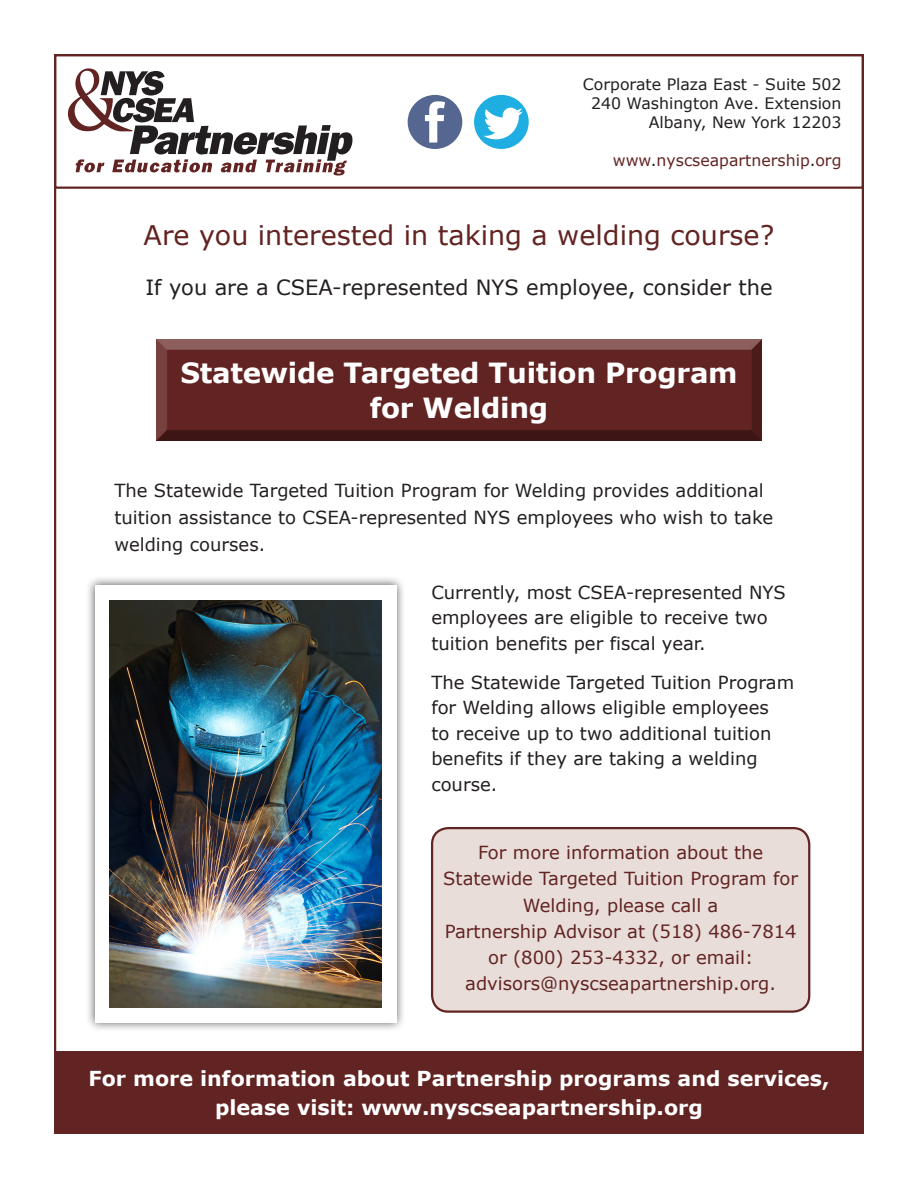
<style>
.page{position:relative;width:918px;height:1188px;background:#fff}
.page>*{position:absolute;margin:0;border:0;box-sizing:border-box;transform-origin:0 0}
.t1{font:700 27.75px "Verdana";letter-spacing:-.01em;color:#fff}
.t2{font:27px "Verdana";color:#622422}
.t3{font:21px "Verdana";color:#231f20}
.t4{font:700 20.7px/28.5px "Verdana";color:#fff;text-align:center}
.t5{font:18px/25.5px "Verdana";color:#231f20}
.t6{font:18px/26.2px "Verdana";color:#622422;text-align:center}
.t7{font:15.75px "Verdana";color:#231f20}
.t8{font:15.75px "Verdana";color:#622422}
.s1{color:#231f20}
</style>
<div class="page">
<div style="left:54px;top:54px;width:810px;height:135px;border:2px solid #622422"></div>
<div style="left:54px;top:1052px;width:810px;height:82px;background:#622422"></div>
<svg style="left:68px;top:68px;width:285px;height:107px"></svg>
<div style="left:474px;top:95px;width:55px;height:54px;background:#1faee2;border-radius:50%"></div>
<svg style="left:483px;top:108px;width:40px;height:31px"></svg>
<div style="left:408px;top:95px;width:54px;height:54px;background:#556790;border-radius:50%"></div>
<svg style="left:425px;top:101px;width:20px;height:42px"></svg>
<div style="left:85px;top:575px;width:321px;height:457px;background:#231f20;opacity:.75"></div>
<div style="left:95px;top:585px;width:301px;height:438px;background:#fff"></div>
<img style="left:110px;top:600px;width:271px;height:407px">
<div style="left:432px;top:828px;width:377px;height:184px;background:#e8ddd9;border-radius:16px"></div>
<div style="left:431px;top:827px;width:379px;height:186px;border:2px solid #622422;border-radius:16px"></div>
<div style="left:145px;top:337px;width:617px;height:106px;background:#231f20;opacity:.6"></div>
<p class="t7" style="left:583px;top:74px;width:260px">Corporate Plaza East - Suite 502</p>
<p class="t7" style="left:591px;top:93px;width:252px">240 Washington Ave. Extension</p>
<p class="t7" style="left:649px;top:111px;width:194px">Albany, New York 12203</p>
<p class="t8" style="left:613px;top:149px;width:230px">www<span class="s1">.</span>nyscseapartnership<span class="s1">.</span>org</p>
<p class="t2" style="left:144px;top:217px;width:632px">Are you interested in taking a welding course?</p>
<p class="t3" style="left:145px;top:273px;width:629px">If you are a CSEA-represented NYS employee, consider the</p>
<p class="t1" style="left:180px;top:354px;width:559px">Statewide Targeted Tuition Program</p>
<p class="t1" style="left:370px;top:388px;width:180px">for Welding</p>
<p class="t5" style="left:114px;top:476px;width:660px;line-height:27px">The Statewide Targeted Tuition Program for Welding provides additional tuition assistance to CSEA-represented NYS employees who wish to take welding courses.</p>
<p class="t5" style="left:431px;top:579px;width:356px">Currently, most CSEA-represented NYS employees are eligible to receive two tuition benefits per fiscal year.</p>
<p class="t5" style="left:431px;top:669px;width:364px">The Statewide Targeted Tuition Program for Welding allows eligible employees<br>to receive up to two additional tuition benefits if they are taking a welding course.</p>
<p class="t6" style="left:443px;top:839px;width:356px">For more information about the<br>Statewide Targeted Tuition Program for<br>Welding, please call a</p>
<p class="t6" style="left:445px;top:918px;width:354px">Partnership Advisor at (518) 486-7814</p>
<p class="t6" style="left:488px;top:944px;width:267px">or (800) 253-4332, or email:</p>
<p class="t6" style="left:465px;top:971px;width:312px">advisors@nyscseapartnership.org.</p>
<p class="t4" style="left:88px;top:1064px;width:743px">For more information about Partnership programs and services, please visit: www.nyscseapartnership.org</p>
</div>
